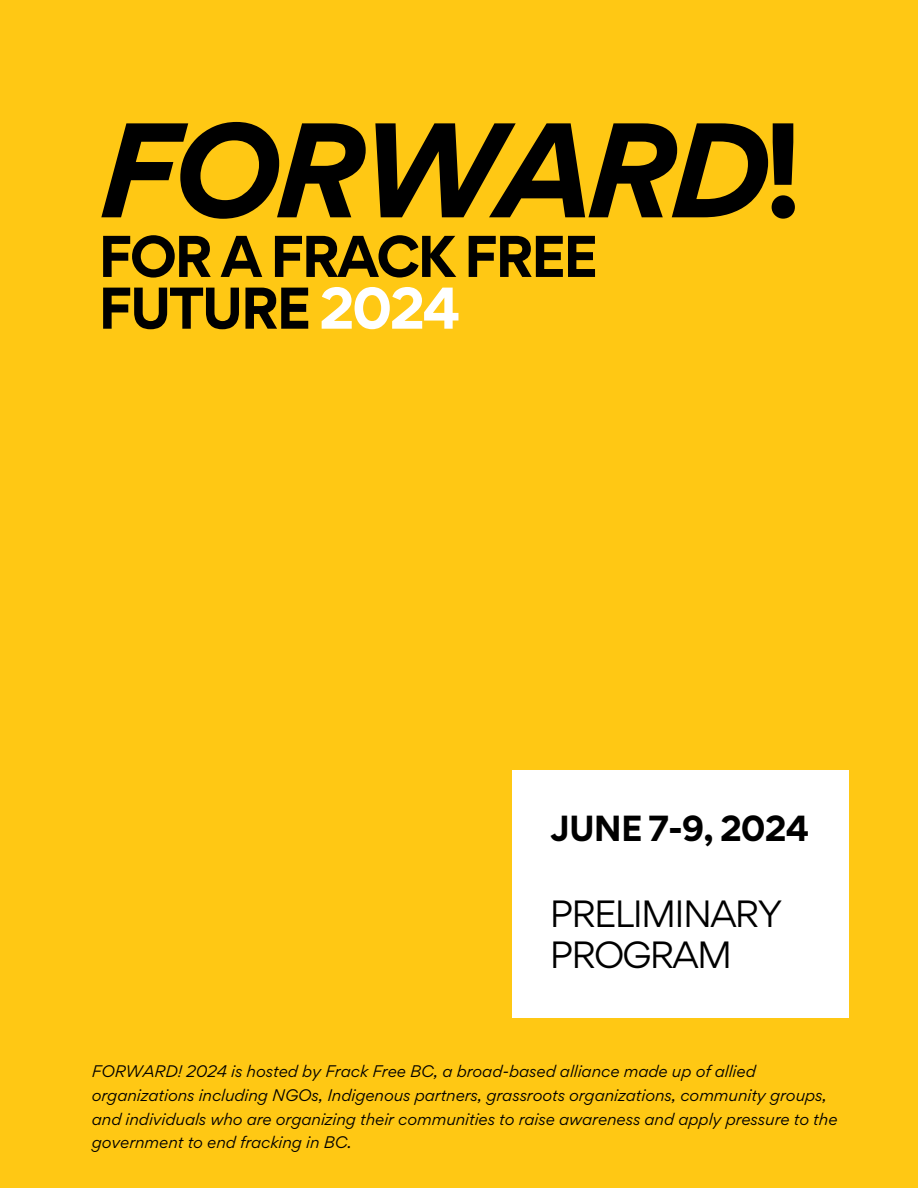
<style>
.page{position:relative;width:918px;height:1188px;background:#ffc814}
.page>*{position:absolute;margin:0;border:0;box-sizing:border-box;transform-origin:0 0}
.t1{font:italic 700 120px "Gordita";letter-spacing:-.05em;color:#000}
.t2{font:700 52.5px/51.8px "Gordita";letter-spacing:-.05em;color:#000}
.t3{font:33.9px/40.5px "Gordita";letter-spacing:-.05em;color:#000}
.t4{font:700 32.4px "Gordita";letter-spacing:-.03em;color:#000}
.t5{font:italic 15px/23.7px "Gordita";color:#000}
.s1{font-style:normal}
.s2{color:#fff}
</style>
<div class="page">
<div style="left:513px;top:770px;width:336px;height:247px;background:#fff"></div>
<h1 class="t1" style="left:98px;top:90px;width:707px">FORWARD<span class="s1">!</span></h1>
<h1 class="t2" style="left:98px;top:230px;width:501px">FOR A FRACK FREE<br>FUTURE <span class="s2">2024</span></h1>
<h2 class="t4" style="left:550px;top:807px;width:261px">JUNE 7-9, 2024</h2>
<h3 class="t3" style="left:550px;top:893px;width:234px">PRELIMINARY<br>PROGRAM</h3>
<p class="t5" style="left:92px;top:1060px;width:747px">FORWARD! 2024 is hosted by Frack Free BC, a broad-based alliance made up of allied organizations including NGOs, Indigenous partners, grassroots organizations, community groups, and individuals who are organizing their communities to raise awareness and apply pressure to the government to end fracking in BC.</p>
</div>
